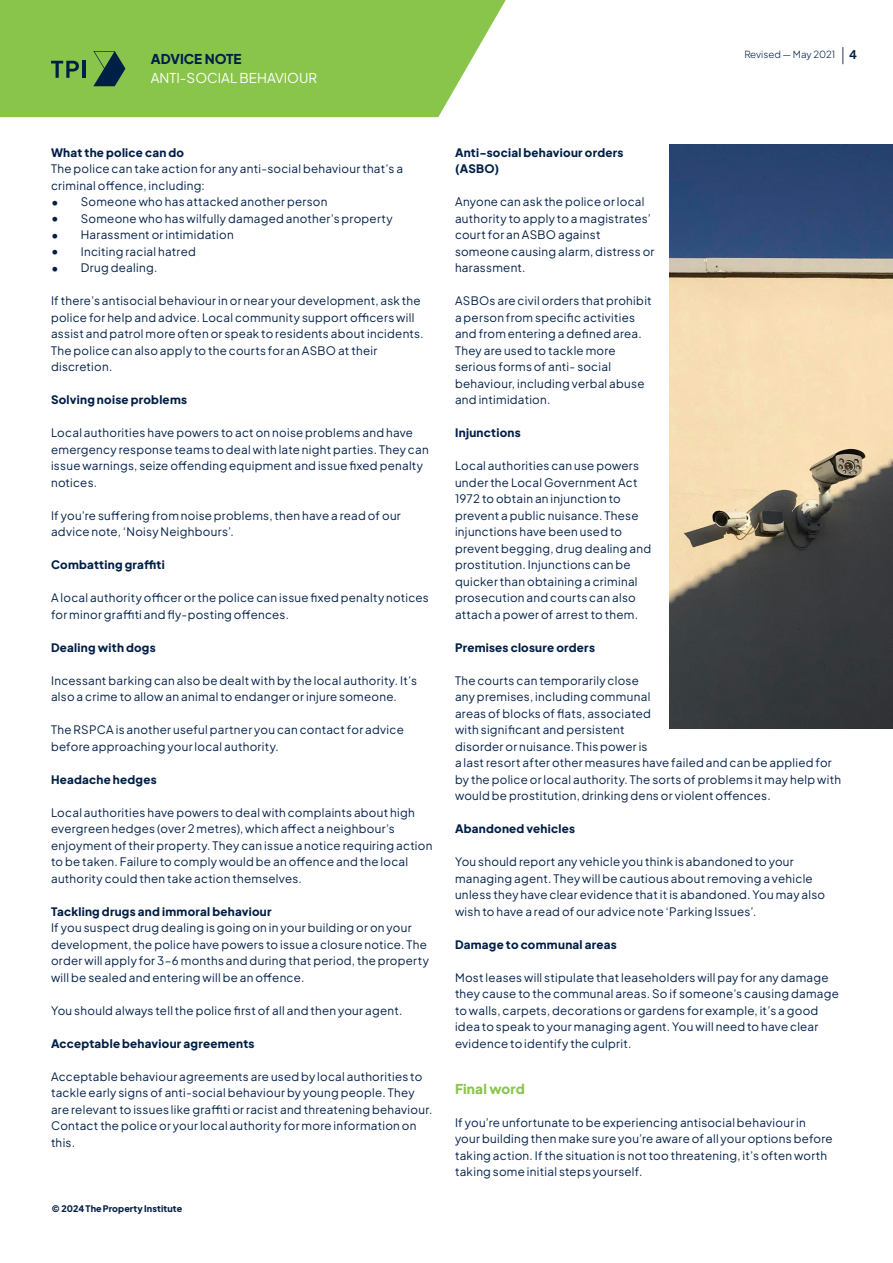
<style>
.page{position:relative;width:893px;height:1263px;background:#fff}
.page>*{position:absolute;margin:0;border:0;box-sizing:border-box;transform-origin:0 0}
.t1{font:13.5px "Plus Jakarta Sans";color:#fff}
.t2{font:800 13.5px "Plus Jakarta Sans";color:#001f47}
.Heading_2{font:800 13.5px "Plus Jakarta Sans";letter-spacing:.02em;color:#89c54b}
.Paragraph___Regular{font:11.7px/16.5px "Plus Jakarta Sans";letter-spacing:.025em;color:#001f47}
.Heading_3{font:11.7px/16.5px "Plus Jakarta Sans";letter-spacing:.025em;color:#001f47}
.Heading_3-2{font:800 11.7px/16.5px "Plus Jakarta Sans";letter-spacing:.025em;color:#001f47}
.Bullet___closed{font:11.7px "Plus Jakarta Sans";letter-spacing:.025em;color:#001f47}
.t3{font:300 9.75px "Plus Jakarta Sans";color:#001f47}
.t4{font:800 9px "Plus Jakarta Sans";letter-spacing:.01em;color:#001f47}
.s1{font-weight:200;font-size:16.5px}
.s2{font-weight:700;font-size:12px}
.s3{font-size:14.25px}
</style>
<div class="page">
<svg style="left:0;top:0;width:506px;height:117px;fill:#89c54b"></svg>
<svg style="left:51px;top:61px;width:28px;height:17px"></svg>
<hr style="left:83px;top:61px;width:3px;height:17px;background:#001f47">
<svg style="left:93px;top:51px;width:32px;height:35px"></svg>
<img style="left:670px;top:145px;width:223px;height:584px">
<p class="t2" style="left:151px;top:47px;width:92px">ADVICE NOTE</p>
<p class="t1" style="left:151px;top:67px;width:168px">ANTI-SOCIAL BEHAVIOUR</p>
<p class="t3" style="left:744px;top:47px;width:114px">Revised — May 2021 <span class="s1">|</span> <span class="s2">4</span></p>
<p class="Heading_3-2" style="left:51px;top:142px;width:135px">What the police can do</p>
<p class="Heading_3" style="left:51px;top:159px;width:353px">The police can take action for any anti-social behaviourthat’s a criminal offence, including:</p>
<p class="Bullet___closed" style="left:51px;top:192px;width:278px"><span class="s3">•</span> Someone who has attacked another person</p>
<p class="Bullet___closed" style="left:51px;top:209px;width:343px"><span class="s3">•</span> Someone who has wilfully damaged another’s property</p>
<p class="Bullet___closed" style="left:51px;top:225px;width:184px"><span class="s3">•</span> Harassment or intimidation</p>
<p class="Bullet___closed" style="left:51px;top:242px;width:146px"><span class="s3">•</span> Inciting racial hatred</p>
<p class="Bullet___closed" style="left:51px;top:258px;width:108px"><span class="s3">•</span> Drug dealing.</p>
<p class="Paragraph___Regular" style="left:51px;top:291px;width:374px">Ifthere’s antisocial behaviour in or near your development, ask the police for help and advice. Local community support officers will assist and patrol more often or speak to residents aboutincidents.<br>The police can also apply to the courts for an ASBO attheir discretion.</p>
<p class="Heading_3-2" style="left:51px;top:390px;width:138px">Solving noise problems</p>
<p class="Paragraph___Regular" style="left:51px;top:423px;width:379px">Local authorities have powers to act on noise problems and have emergency response teams to deal with late night parties. They can issue warnings, seize offending equipment and issue fixed penalty notices.</p>
<p class="Paragraph___Regular" style="left:51px;top:506px;width:351px">If you’re suffering from noise problems,then have a read of our advice note, ‘Noisy Neighbours’.</p>
<p class="Heading_3-2" style="left:51px;top:555px;width:115px">Combatting graffiti</p>
<p class="Paragraph___Regular" style="left:51px;top:588px;width:379px">A local authority officer orthe police can issue fixed penalty notices for minor graffiti and fly-posting offences.</p>
<p class="Heading_3-2" style="left:51px;top:637px;width:106px">Dealing with dogs</p>
<p class="Paragraph___Regular" style="left:51px;top:671px;width:367px">Incessant barking can also be dealt with by the local authority. It’s also a crime to allow an animalto endanger or injure someone.</p>
<p class="Paragraph___Regular" style="left:51px;top:720px;width:354px">The RSPCA is another useful partner you can contactfor advice before approaching your local authority.</p>
<p class="Heading_3-2" style="left:51px;top:769px;width:107px">Headache hedges</p>
<p class="Paragraph___Regular" style="left:51px;top:803px;width:383px">Local authorities have powers to deal with complaints about high evergreen hedges (over 2 metres), which affect a neighbour’s enjoyment oftheir property. They can issue a notice requiring action to be taken. Failure to comply would be an offence and the local authority could then take action themselves.</p>
<p class="Heading_3-2" style="left:51px;top:901px;width:222px">Tackling drugs and immoral behaviour</p>
<p class="Heading_3" style="left:51px;top:918px;width:379px">If you suspect drug dealing is going on in your building or on your development,the police have powers to issue a closure notice. The order will apply for 3–6 months and during that period,the property will be sealed and entering will be an offence.</p>
<p class="Paragraph___Regular" style="left:51px;top:1001px;width:353px">You should always tellthe police first of all and then your agent.</p>
<p class="Heading_3-2" style="left:51px;top:1033px;width:205px">Acceptable behaviour agreements</p>
<p class="Paragraph___Regular" style="left:51px;top:1067px;width:383px">Acceptable behaviour agreements are used by local authorities to tackle early signs of anti-social behaviour by young people. They are relevantto issues like graffiti or racist and threatening behaviour.<br>Contactthe police or your local authority for more information on this.</p>
<p class="t4" style="left:52px;top:1200px;width:132px">© 2024 The Property Institute</p>
<p class="Heading_3-2" style="left:455px;top:142px;width:170px">Anti-social behaviour orders (ASBO)</p>
<p class="Paragraph___Regular" style="left:455px;top:192px;width:201px">Anyone can ask the police or local authority to apply to a magistrates’ courtfor an ASBO against someone causing alarm, distress or harassment.</p>
<p class="Paragraph___Regular" style="left:455px;top:291px;width:198px">ASBOs are civil orders that prohibit a person from specific activities and from entering a defined area.<br>They are used to tackle more serious forms of anti- social behaviour, including verbal abuse and intimidation.</p>
<p class="Heading_3-2" style="left:455px;top:423px;width:67px">Injunctions</p>
<p class="Paragraph___Regular" style="left:455px;top:456px;width:198px">Local authorities can use powers underthe Local Government Act<br>1972 to obtain an injunction to prevent a public nuisance. These injunctions have been used to prevent begging, drug dealing and prostitution. Injunctions can be quickerthan obtaining a criminal prosecution and courts can also attach a power of arrestto them.</p>
<p class="Heading_3-2" style="left:455px;top:637px;width:142px">Premises closure orders</p>
<p class="Paragraph___Regular" style="left:455px;top:671px;width:388px">The courts can temporarily close<br>any premises, including communal<br>areas of blocks of flats, associated<br>with significant and persistent<br>disorder or nuisance. This power is<br>a lastresort after other measures have failed and can be applied for by the police or local authority. The sorts of problems it may help with would be prostitution, drinking dens or violent offences.</p>
<p class="Heading_3-2" style="left:455px;top:819px;width:122px">Abandoned vehicles</p>
<p class="Paragraph___Regular" style="left:455px;top:852px;width:372px">You should report any vehicle you think is abandoned to your managing agent. They will be cautious aboutremoving a vehicle unless they have clear evidence thatitis abandoned. You may also wish to have a read of our advice note ‘Parking Issues’.</p>
<p class="Heading_3-2" style="left:455px;top:934px;width:163px">Damage to communal areas</p>
<p class="Paragraph___Regular" style="left:455px;top:968px;width:385px">Mostleases will stipulate thatleaseholders will pay for any damage they cause to the communal areas. So if someone’s causing damage to walls, carpets, decorations or gardens for example, it’s a good idea to speak to your managing agent. You will need to have clear evidence to identify the culprit.</p>
<p class="Heading_2" style="left:455px;top:1076px;width:71px">Final word</p>
<p class="Paragraph___Regular" style="left:455px;top:1113px;width:379px">If you’re unfortunate to be experiencing antisocial behaviour in your building then make sure you’re aware of all your options before taking action. Ifthe situation is nottoo threatening, it’s often worth taking some initial steps yourself.</p>
</div>
